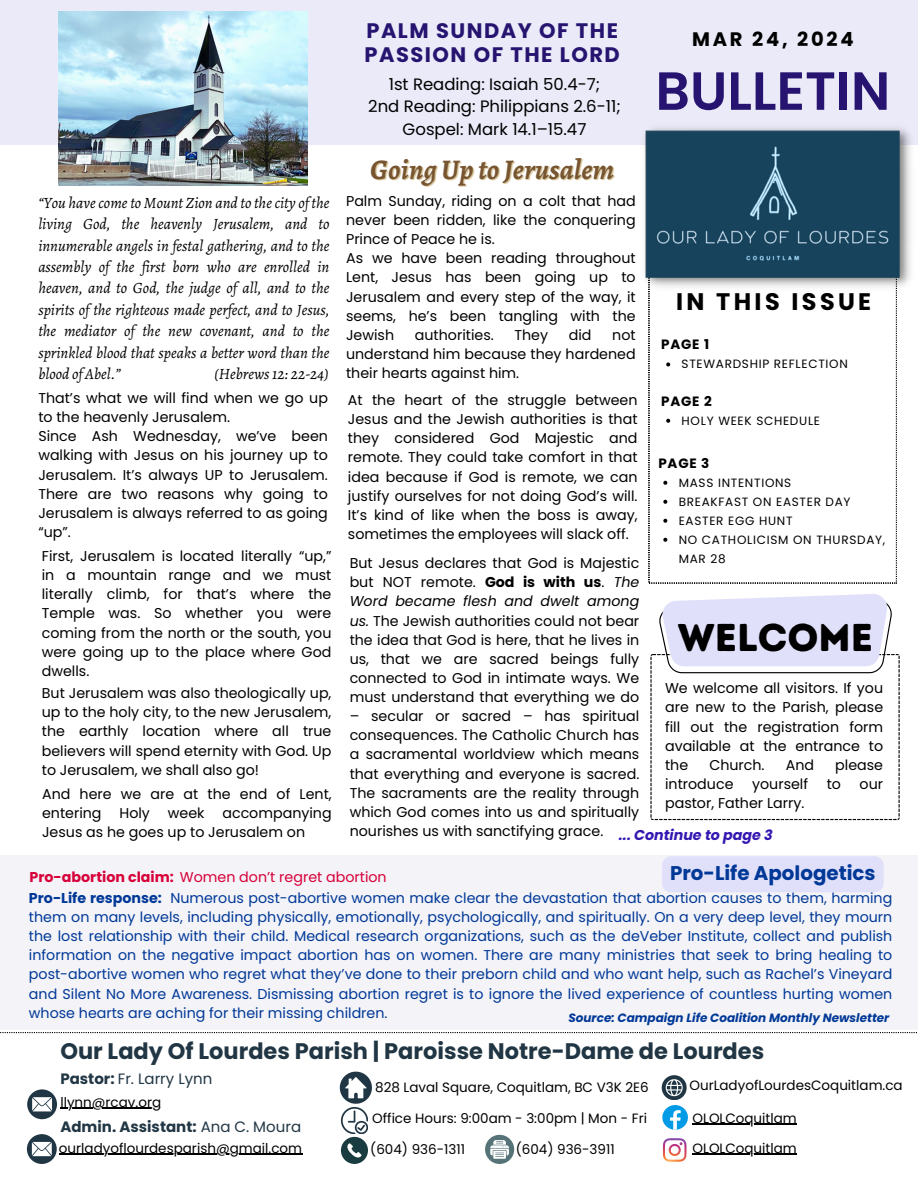
<style>
.page{position:relative;width:918px;height:1188px;background:#fff}
.page>*{position:absolute;margin:0;border:0;box-sizing:border-box;transform-origin:0 0}
.t1{font:600 53.7px "Poppins";color:#261470}
.t2{font:38.7px "Intro Rust Base";color:#000}
.t3{font:italic 700 28.5px "Alegreya";color:#775531}
.t4{font:700 24px "Poppins";letter-spacing:.14em;color:#000}
.t5{font:700 22.5px "Poppins";color:#213644}
.t6{font:700 21px/23.7px "Poppins";letter-spacing:.07em;color:#261470}
.t7{font:700 19.8px "Poppins";color:#003897}
.t8{font:700 19.5px "Poppins";letter-spacing:.14em;color:#000}
.t9{font:16.5px "Poppins";color:#000}
.t10{font:italic 15.75px/21.3px "Alegreya";color:#000;text-align:justify}
.t11{font:700 15px "Poppins";color:#213644}
.t12{font:15px "Poppins";color:#213644}
.t13{font:14.25px/19.2px "Poppins";color:#000;text-align:justify}
.t14{font:14.25px/19.2px "Poppins";color:#003897;text-align:justify}
.t15{font:14.25px "Poppins";color:#d80039}
.t16{font:italic 700 14.25px "Poppins";color:#3517b2}
.t17{font:13.5px "Poppins";color:#000}
.t18{font:700 13.5px "Poppins";letter-spacing:.06em;color:#000}
.t19{font:12px/19px "Poppins";letter-spacing:.06em;color:#000}
.t20{font:italic 700 12px "Poppins";color:#003897}
.s1{font-weight:700}
.s2{font-style:italic}
.s3{font-weight:400}
</style>
<div class="page">
<div style="left:0;top:0;width:918px;height:144px;background:#eaeaf8"></div>
<svg style="left:649px;top:294px;width:248px;height:289px"></svg>
<img style="left:638px;top:128px;width:280px;height:166px">
<svg style="left:0;top:1032px;width:917px;height:123px"></svg>
<svg style="left:27px;top:1089px;width:30px;height:30px"></svg>
<svg style="left:662px;top:1075px;width:26px;height:55px"></svg>
<svg style="left:663px;top:1138px;width:24px;height:24px"></svg>
<svg style="left:340px;top:1072px;width:32px;height:92px"></svg>
<svg style="left:485px;top:1135px;width:29px;height:29px"></svg>
<svg style="left:27px;top:1134px;width:30px;height:30px"></svg>
<div style="left:0;top:855px;width:918px;height:175px;background:#f3f3f8"></div>
<svg style="left:650px;top:594px;width:250px;height:226px"></svg>
<img style="left:58px;top:11px;width:250px;height:175px">
<svg style="left:666px;top:419px;width:4px;height:4px"></svg>
<svg style="left:663px;top:481px;width:4px;height:4px"></svg>
<svg style="left:663px;top:500px;width:4px;height:4px"></svg>
<svg style="left:663px;top:519px;width:4px;height:4px"></svg>
<svg style="left:663px;top:538px;width:4px;height:4px"></svg>
<svg style="left:666px;top:362px;width:4px;height:4px"></svg>
<hr style="left:59px;top:1154px;width:243px;height:1px;background:#000">
<hr style="left:693px;top:1154px;width:104px;height:1px;background:#000">
<hr style="left:693px;top:1124px;width:104px;height:1px;background:#000">
<hr style="left:60px;top:1108px;width:101px;height:1px;background:#000">
<div style="left:662px;top:856px;width:222px;height:36px;background:#e1e0fa"></div>
<p class="t10" style="left:38px;top:192px;width:293px">“You have come to Mount Zion and to the city of the living God, the heavenly Jerusalem, and to innumerable angels in festal gathering, and to the assembly of the first born who are enrolled in heaven, and to God, the judge of all, and to the spirits of the righteous made perfect, and to Jesus, the mediator of the new covenant, and to the sprinkled blood that speaks a better word than the blood of Abel.”</p>
<p class="t10" style="left:214px;top:363px;width:116px">(Hebrews 12: 22-24)</p>
<p class="t13" style="left:38px;top:388px;width:291px">That’s what we will find when we go up to the heavenly Jerusalem.</p>
<p class="t13" style="left:38px;top:427px;width:291px">Since Ash Wednesday, we’ve been walking with Jesus on his journey up to Jerusalem. It’s always UP to Jerusalem.<br>There are two reasons why going to Jerusalem is always referred to as going “up”.</p>
<h5 class="t13" style="left:42px;top:547px;width:291px">First, Jerusalem is located literally “up,” in a mountain range and we must literally climb, for that’s where the Temple was. So whether you were coming from the north or the south, you were going up to the place where God dwells.</h5>
<p class="t13" style="left:42px;top:684px;width:291px">But Jerusalem was also theologically up, up to the holy city, to the new Jerusalem, the earthly location where all true believers will spend eternity with God. Up to Jerusalem, we shall also go!</p>
<p class="t13" style="left:42px;top:785px;width:291px">And here we are at the end of Lent, entering</p>
<p class="t13" style="left:42px;top:804px;width:291px;text-indent:180px">accompanying<br>Jesus as he goes up to Jerusalem on</p>
<p class="t13" style="left:119px;top:804px;width:32px">Holy</p>
<p class="t13" style="left:168px;top:804px;width:38px">week</p>
<p class="t6" style="left:365px;top:19px;width:257px">PALM SUNDAY OF THE<br>PASSION OF THE LORD</p>
<h4 class="t9" style="left:389px;top:73px;width:213px">1st Reading: Isaiah 50.4-7;</h4>
<p class="t9" style="left:368px;top:95px;width:254px">2nd Reading: Philippians 2.6-11;</p>
<p class="t9" style="left:403px;top:118px;width:185px">Gospel: Mark 14.1–15.47</p>
<p class="t3" style="left:370px;top:150px;width:245px">GoingUp to Jerusalem</p>
<p class="t13" style="left:346px;top:191px;width:291px">Palm Sunday, riding on a colt that had never been ridden, like the conquering Prince of Peace he is.</p>
<p class="t13" style="left:346px;top:249px;width:291px">As we have been reading throughout Lent, Jesus has been going up to Jerusalem and every step of the way, it seems, he’s been tangling with the Jewish</p>
<p class="t13" style="left:415px;top:325px;width:80px">authorities.</p>
<p class="t13" style="left:514px;top:325px;width:35px">They</p>
<p class="t13" style="left:569px;top:325px;width:24px">did</p>
<p class="t13" style="left:346px;top:325px;width:291px;text-indent:266px">not understand him because they hardened their hearts against him.</p>
<p class="t8" style="left:692px;top:26px;width:163px">MAR 24, 2024</p>
<p class="t1" style="left:655px;top:53px;width:236px">BULLETIN</p>
<p class="t4" style="left:676px;top:284px;width:197px">IN THIS ISSUE</p>
<p class="t18" style="left:661px;top:335px;width:49px">PAGE 1</p>
<p class="t19" style="left:682px;top:355px;width:168px">STEWARDSHIP REFLECTION</p>
<p class="t13" style="left:348px;top:390px;width:291px">At the heart of the struggle between Jesus and the Jewish authorities is that they considered God Majestic and remote. They could take comfort in that idea because if God is remote, we can justify ourselves for not doing God’s will.<br>It’s kind of like when the boss is away, sometimes the employees will slack off.</p>
<p class="t18" style="left:661px;top:392px;width:52px">PAGE 2</p>
<p class="t19" style="left:682px;top:411px;width:140px">HOLY WEEK SCHEDULE</p>
<p class="t18" style="left:658px;top:454px;width:53px">PAGE 3</p>
<p class="t19" style="left:679px;top:473px;width:114px">MASS INTENTIONS</p>
<p class="t19" style="left:679px;top:492px;width:173px">BREAKFAST ON EASTER DAY</p>
<h3 class="t19" style="left:679px;top:511px;width:115px">EASTER EGG HUNT</h3>
<p class="t19" style="left:679px;top:530px;width:208px">NO CATHOLICISM ON THURSDAY,<br>MAR 28</p>
<p class="t13" style="left:350px;top:554px;width:291px">But Jesus declares that God is Majestic but NOT remote. <span class="s1">God is with us</span>. <span class="s2">The Word became flesh and dwelt among us.</span> The Jewish authorities could not bear the idea that God is here, that he lives in us, that we are sacred beings fully connected to God in intimate ways. We must understand that everything we do</p>
<p class="t13" style="left:350px;top:707px;width:291px">– secular or sacred – has spiritual consequences. The Catholic Church has a sacramental worldview which means that everything and everyone is sacred.<br>The sacraments are the reality through which God comes into us and spiritually nourishes us with sanctifying grace.</p>
<h6 class="t2" style="left:678px;top:614px;width:197px">WELCOME</h6>
<p class="t13" style="left:665px;top:679px;width:220px">We welcome all visitors. If you are new to the Parish, please fill out the registration form available at the entrance to the</p>
<p class="t13" style="left:709px;top:755px;width:57px">Church.</p>
<p class="t13" style="left:786px;top:755px;width:30px">And</p>
<p class="t13" style="left:835px;top:755px;width:49px">please</p>
<p class="t13" style="left:665px;top:774px;width:70px">introduce</p>
<p class="t13" style="left:752px;top:774px;width:58px">yourself</p>
<p class="t13" style="left:827px;top:774px;width:16px">to</p>
<p class="t13" style="left:860px;top:774px;width:25px">our</p>
<p class="t13" style="left:665px;top:793px;width:141px">pastor, Father Larry.</p>
<p class="t16" style="left:619px;top:826px;width:155px">... Continue to page 3</p>
<p class="t15" style="left:30px;top:867px;width:359px"><span class="s1">Pro-abortion claim:</span> Women don’t regret abortion</p>
<p class="t7" style="left:670px;top:860px;width:207px">Pro-Life Apologetics</p>
<p class="t14" style="left:29px;top:888px;width:865px"><span class="s1">Pro-Life response:</span> Numerous post-abortive women make clear the devastation that abortion causes to them, harming them on many levels, including physically, emotionally, psychologically, and spiritually. On a very deep level, they mourn the lost relationship with their child. Medical research organizations, such as the deVeber Institute, collect and publish information on the negative impact abortion has on women. There are many ministries that seek to bring healing to post-abortive women who regret what they’ve done to their preborn child and who want help, such as Rachel’s Vineyard and Silent No More Awareness. Dismissing abortion regret is to ignore the lived experience of countless hurting women</p>
<p class="t14" style="left:29px;top:1003px;width:360px">whose hearts are aching for their missing children.</p>
<p class="t20" style="left:568px;top:1010px;width:323px">Source: Campaign Life Coalition Monthly Newsletter</p>
<p class="t5" style="left:60px;top:1036px;width:705px">Our Lady Of Lourdes Parish | Paroisse Notre-Dame de Lourdes</p>
<p class="t17" style="left:375px;top:1078px;width:275px">828 Laval Square, Coquitlam, BC V3K 2E6</p>
<p class="t12" style="left:60px;top:1069px;width:154px"><span class="s1">Pastor:</span> Fr. Larry Lynn</p>
<p class="t17" style="left:689px;top:1076px;width:215px">OurLadyofLourdesCoquitlam.ca</p>
<p class="t17" style="left:60px;top:1092px;width:102px">llynn@rcav.org</p>
<p class="t11" style="left:60px;top:1117px;width:242px">Admin. Assistant: <span class="s3">Ana C. Moura</span></p>
<p class="t17" style="left:372px;top:1108px;width:276px">Office Hours: 9:00am - 3:00pm | Mon - Fri</p>
<p class="t17" style="left:516px;top:1139px;width:100px">(604) 936-3911</p>
<h2 class="t17" style="left:693px;top:1108px;width:106px">OLOLCoquitlam</h2>
<p class="t17" style="left:370px;top:1140px;width:96px">(604) 936-1311</p>
<p class="t17" style="left:59px;top:1139px;width:245px">ourladyoflourdesparish@gmail.com</p>
<p class="t17" style="left:693px;top:1139px;width:106px">OLOLCoquitlam</p>
</div>
